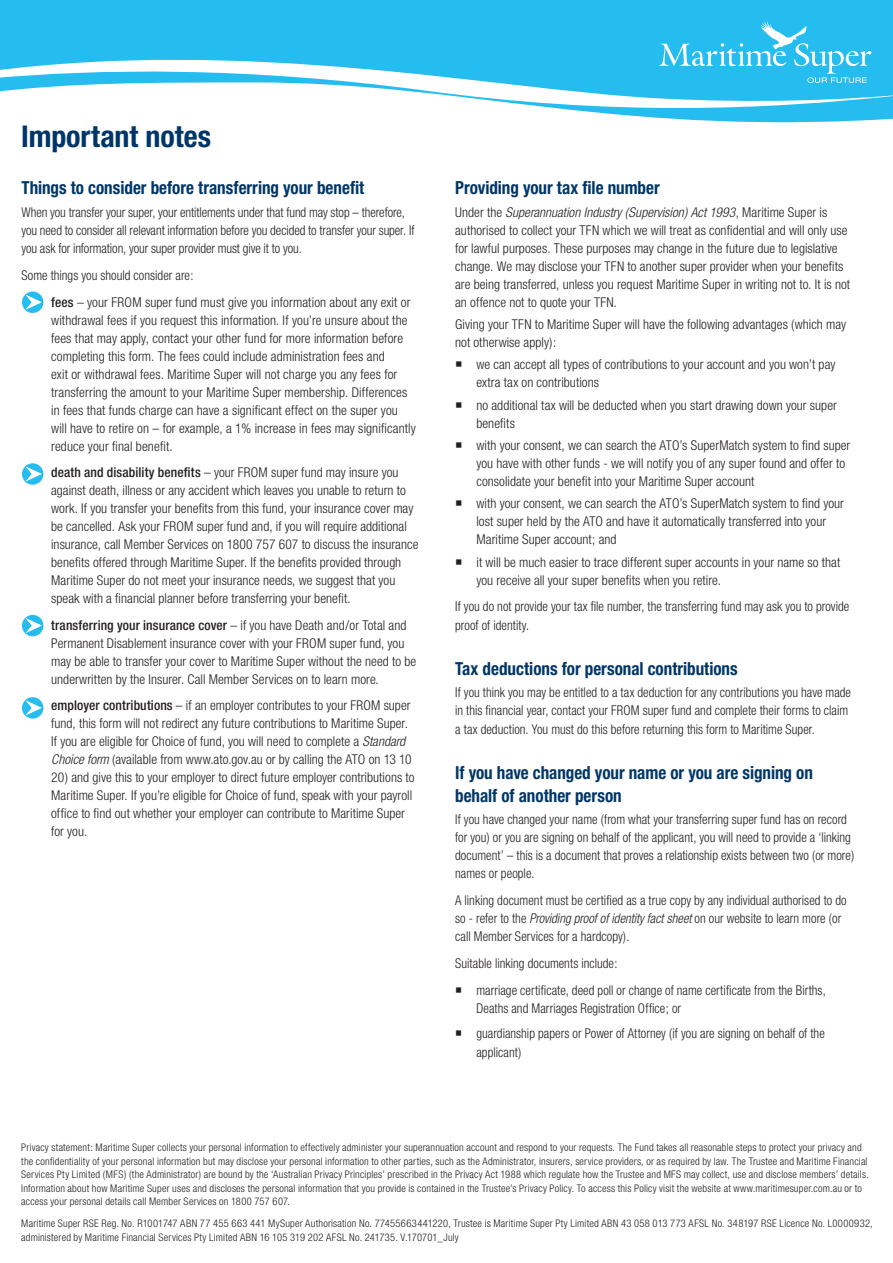
<style>
.page{position:relative;width:893px;height:1263px;background:#fff}
.page>*{position:absolute;margin:0;border:0;box-sizing:border-box;transform-origin:0 0}
.t1{font:700 condensed 30px "Helvetica Neue";letter-spacing:-.005em;color:#003667}
.Body{font:700 condensed 18px/22.5px "Helvetica Neue";color:#003667;scale:.95 1}
.Body-2{font:300 condensed 13.5px/18px "Helvetica Neue";letter-spacing:.005em;color:#231f20}
.Body-3{font:300 condensed 13.5px/18px "Helvetica Neue";letter-spacing:.005em;color:#231f20;scale:.95 1}
.t2{font:300 condensed 10.5px/13.5px "Helvetica Neue";letter-spacing:.02em;color:#231f20}
.s1{font-weight:500}
.s2{font-style:italic}
</style>
<div class="page">
<svg style="left:0;top:0;width:893px;height:123px;fill:#25bdef"></svg>
<svg style="left:659px;top:21px;width:212px;height:62px;background:#40c5f0"></svg>
<div style="left:22px;top:292px;width:21px;height:21px;background:#25bdef;border-radius:50%"></div>
<svg style="left:26px;top:295px;width:16px;height:15px"></svg>
<svg style="left:22px;top:463px;width:21px;height:22px"></svg>
<svg style="left:26px;top:467px;width:16px;height:14px"></svg>
<div style="left:22px;top:615px;width:21px;height:21px;background:#25bdef;border-radius:50%"></div>
<svg style="left:26px;top:618px;width:16px;height:15px"></svg>
<svg style="left:22px;top:697px;width:21px;height:22px"></svg>
<svg style="left:26px;top:700px;width:16px;height:15px"></svg>
<h1 class="t1" style="left:21px;top:118px;width:191px">Important notes</h1>
<p class="Body" style="left:21px;top:177px;width:362px">Things to consider before transferring your benefit</p>
<p class="Body-3" style="left:21px;top:203px;width:415px">When you transfer your super, your entitlements under that fund may stop – therefore, you need to consider all relevant information before you decided to transfer your super. If you ask for information, your super provider must give it to you.</p>
<p class="Body-3" style="left:21px;top:266px;width:183px">Some things you should consider are:</p>
<p class="Body-2" style="left:51px;top:293px;width:366px"><span class="s1">fees</span> – your FROM super fund must give you information about any exit or withdrawal fees if you request this information. If you’re unsure about the fees that may apply, contact your other fund for more information before completing this form. The fees could include administration fees and<br>exit or withdrawal fees. Maritime Super will not charge you any fees for transferring the amount to your Maritime Super membership. Differences in fees that funds charge can have a significant effect on the super you will have to retire on – for example, a 1% increase in fees may significantly reduce your final benefit.</p>
<p class="Body-2" style="left:51px;top:463px;width:369px"><span class="s1">death and disability benefits</span> – your FROM super fund may insure you against death, illness or any accident which leaves you unable to return to work. If you transfer your benefits from this fund, your insurance cover may be cancelled. Ask your FROM super fund and, if you will require additional insurance, call Member Services on 1800 757 607 to discuss the insurance benefits offered through Maritime Super. If the benefits provided through Maritime Super do not meet your insurance needs, we suggest that you speak with a financial planner before transferring your benefit.</p>
<p class="Body-2" style="left:51px;top:616px;width:366px"><span class="s1">transferring your insurance cover</span> – if you have Death and/or Total and Permanent Disablement insurance cover with your FROM super fund, you may be able to transfer your cover to Maritime Super without the need to be underwritten by the Insurer. Call Member Services on to learn more.</p>
<p class="Body-2" style="left:51px;top:696px;width:362px"><span class="s1">employer contributions</span> – if an employer contributes to your FROM super fund, this form will not redirect any future contributions to Maritime Super.<br>If you are eligible for Choice of fund, you will need to complete a <span class="s2">Standard Choice form</span> (available from www.ato.gov.au or by calling the ATO on 13 10</p>
<p class="Body-2" style="left:51px;top:768px;width:365px">20) and give this to your employer to direct future employer contributions to Maritime Super. If you’re eligible for Choice of fund, speak with your payroll office to find out whether your employer can contribute to Maritime Super for you.</p>
<p class="Body" style="left:455px;top:177px;width:217px">Providing your tax file number</p>
<p class="Body-2" style="left:455px;top:203px;width:396px">Under the <span class="s2">Superannuation Industry (Supervision) Act 1993</span>, Maritime Super is authorised to collect your TFN which we will treat as confidential and will only use for lawful purposes. These purposes may change in the future due to legislative change. We may disclose your TFN to another super provider when your benefits are being transferred, unless you request Maritime Super in writing not to. It is not an offence not to quote your TFN.</p>
<p class="Body-2" style="left:455px;top:315px;width:392px">Giving your TFN to Maritime Super will have the following advantages (which may not otherwise apply):</p>
<p class="Body-2" style="left:476px;top:356px;width:360px">we can accept all types of contributions to your account and you won’t pay extra tax on contributions</p>
<p class="Body-2" style="left:476px;top:396px;width:362px">no additional tax will be deducted when you start drawing down your super benefits</p>
<p class="Body-2" style="left:476px;top:436px;width:375px">with your consent, we can search the ATO’s SuperMatch system to find super you have with other funds - we will notify you of any super found and offer to consolidate your benefit into your Maritime Super account</p>
<p class="Body-2" style="left:476px;top:494px;width:369px">with your consent, we can search the ATO’s SuperMatch system to find your lost super held by the ATO and have it automatically transferred into your<br>Maritime Super account; and</p>
<p class="Body-2" style="left:476px;top:553px;width:365px">it will be much easier to trace different super accounts in your name so that you receive all your super benefits when you retire.</p>
<p class="Body-3" style="left:455px;top:597px;width:416px;line-height:18.9px">If you do not provide your tax file number, the transferring fund may ask you to provide proof of identity.</p>
<p class="Body" style="left:455px;top:657px;width:299px">Tax deductions for personal contributions</p>
<p class="Body-3" style="left:455px;top:683px;width:418px;line-height:18.5px">If you think you may be entitled to a tax deduction for any contributions you have made in this financial year, contact your FROM super fund and complete their forms to claim a tax deduction. You must do this before returning this form to Maritime Super.</p>
<p class="Body" style="left:455px;top:761px;width:378px">If you have changed your name or you are signing on behalf of another person</p>
<p class="Body-3" style="left:455px;top:810px;width:422px">If you have changed your name (from what your transferring super fund has on record for you) or you are signing on behalf of the applicant, you will need to provide a ‘linking document’ – this is a document that proves a relationship exists between two (or more) names or people.</p>
<p class="Body-3" style="left:455px;top:891px;width:413px">A linking document must be certified as a true copy by any individual authorised to do so - refer to the <span class="s2">Providing proof of identity fact sheet</span> on our website to learn more (or call Member Services for a hardcopy).</p>
<p class="Body-3" style="left:455px;top:954px;width:172px">Suitable linking documents include:</p>
<p class="Body-3" style="left:476px;top:981px;width:369px">marriage certificate, deed poll or change of name certificate from the Births,<br>Deaths and Marriages Registration Office; or</p>
<p class="Body-3" style="left:476px;top:1023px;width:368px;line-height:18.9px">guardianship papers or Power of Attorney (if you are signing on behalf of the applicant)</p>
<p class="t2" style="left:21px;top:1141px;width:849px">Privacy statement: Maritime Super collects your personal information to effectively administer your superannuation account and respond to your requests. The Fund takes all reasonable steps to protect your privacy and the confidentiality of your personal information but may disclose your personal information to other parties, such as the Administrator, insurers, service providers, or as required by law. The Trustee and Maritime Financial Services Pty Limited (MFS) (the Administrator) are bound by the ‘Australian Privacy Principles’ prescribed in the Privacy Act 1988 which regulate how the Trustee and MFS may collect, use and disclose members’ details.<br>Information about how Maritime Super uses and discloses the personal information that you provide is contained in the Trustee’s Privacy Policy. To access this Policy visit the website at www.maritimesuper.com.au or to access your personal details call Member Services on 1800 757 607.</p>
<p class="t2" style="left:21px;top:1217px;width:853px">Maritime Super RSE Reg. No. R1001747 ABN 77 455 663 441 MySuper Authorisation No. 77455663441220, Trustee is Maritime Super Pty Limited ABN 43 058 013 773 AFSL No. 348197 RSE Licence No. L0000932, administered by Maritime Financial Services Pty Limited ABN 16 105 319 202 AFSL No. 241735. V.170701_July</p>
</div>
